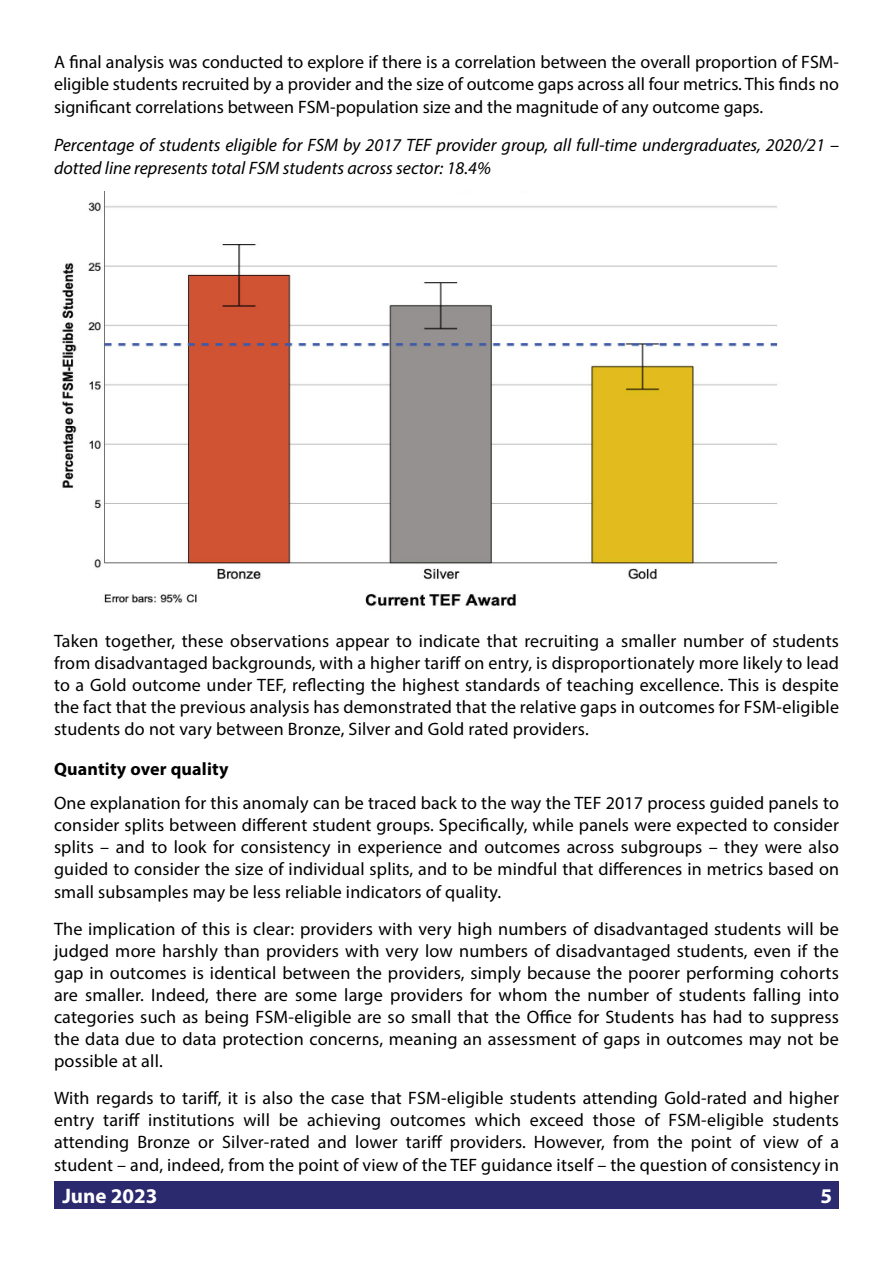
<style>
.page{position:relative;width:893px;height:1263px;background:#fff}
.page>*{position:absolute;margin:0;border:0;box-sizing:border-box;transform-origin:0 0}
.t1{font:700 21px "Myriad Pro";color:#fff}
.t2{font:18px/22px "Myriad Pro";letter-spacing:.01em;color:#000;text-align:justify}
.t3{font:italic 18px/22.8px "Myriad Pro";color:#000}
.t4{font:700 18px "Myriad Pro";letter-spacing:.01em;color:#000}
</style>
<div class="page">
<img style="left:62px;top:192px;width:717px;height:415px">
<div style="left:54px;top:1182px;width:785px;height:27px;background:#2c2a6f"></div>
<p class="t2" style="left:54px;top:50px;width:786px;line-height:22.8px">A final analysis was conducted to explore if there is a correlation between the overall proportion of FSM&shy;eligible students recruited by a provider and the size of outcome gaps across all four metrics. This finds no significant correlations between FSM-population size and the magnitude of any outcome gaps.</p>
<p class="t3" style="left:54px;top:133px;width:786px">Percentage of students eligible for FSM by 2017 TEF provider group, all full-time undergraduates, 2020/21 – dotted line represents total FSM students across sector: 18.4%</p>
<p class="t2" style="left:54px;top:629px;width:786px">Taken together, these observations appear to indicate that recruiting a smaller number of students from disadvantaged backgrounds, with a higher tariff on entry, is disproportionately more likely to lead to a Gold outcome under TEF, reflecting the highest standards of teaching excellence. This is despite the fact that the previous analysis has demonstrated that the relative gaps in outcomes for FSM-eligible students do not vary between Bronze, Silver and Gold rated providers.</p>
<p class="t4" style="left:54px;top:757px;width:176px">Quantity over quality</p>
<p class="t2" style="left:54px;top:792px;width:786px">One explanation for this anomaly can be traced back to the way the TEF 2017 process guided panels to consider splits between different student groups. Specifically, while panels were expected to consider splits – and to look for consistency in experience and outcomes across subgroups – they were also guided to consider the size of individual splits, and to be mindful that differences in metrics based on small subsamples may be less reliable indicators of quality.</p>
<p class="t2" style="left:54px;top:917px;width:786px">The implication of this is clear: providers with very high numbers of disadvantaged students will be judged more harshly than providers with very low numbers of disadvantaged students, even if the gap in outcomes is identical between the providers, simply because the poorer performing cohorts are smaller. Indeed, there are some large providers for whom the number of students falling into categories such as being FSM-eligible are so small that the Office for Students has had to suppress the data due to data protection concerns, meaning an assessment of gaps in outcomes may not be possible at all.</p>
<p class="t2" style="left:54px;top:1087px;width:786px">With regards to tariff, it is also the case that FSM-eligible students attending Gold-rated and higher entry tariff institutions will be achieving outcomes which exceed those of FSM-eligible students attending Bronze or Silver-rated and lower tariff providers. However, from the point of view of a student – and, indeed, from the point of view of the TEF guidance itself – the question of consistency in</p>
<p class="t1" style="left:62px;top:1182px;width:97px">June 2023</p>
<p class="t1" style="left:821px;top:1182px;width:13px">5</p>
</div>
